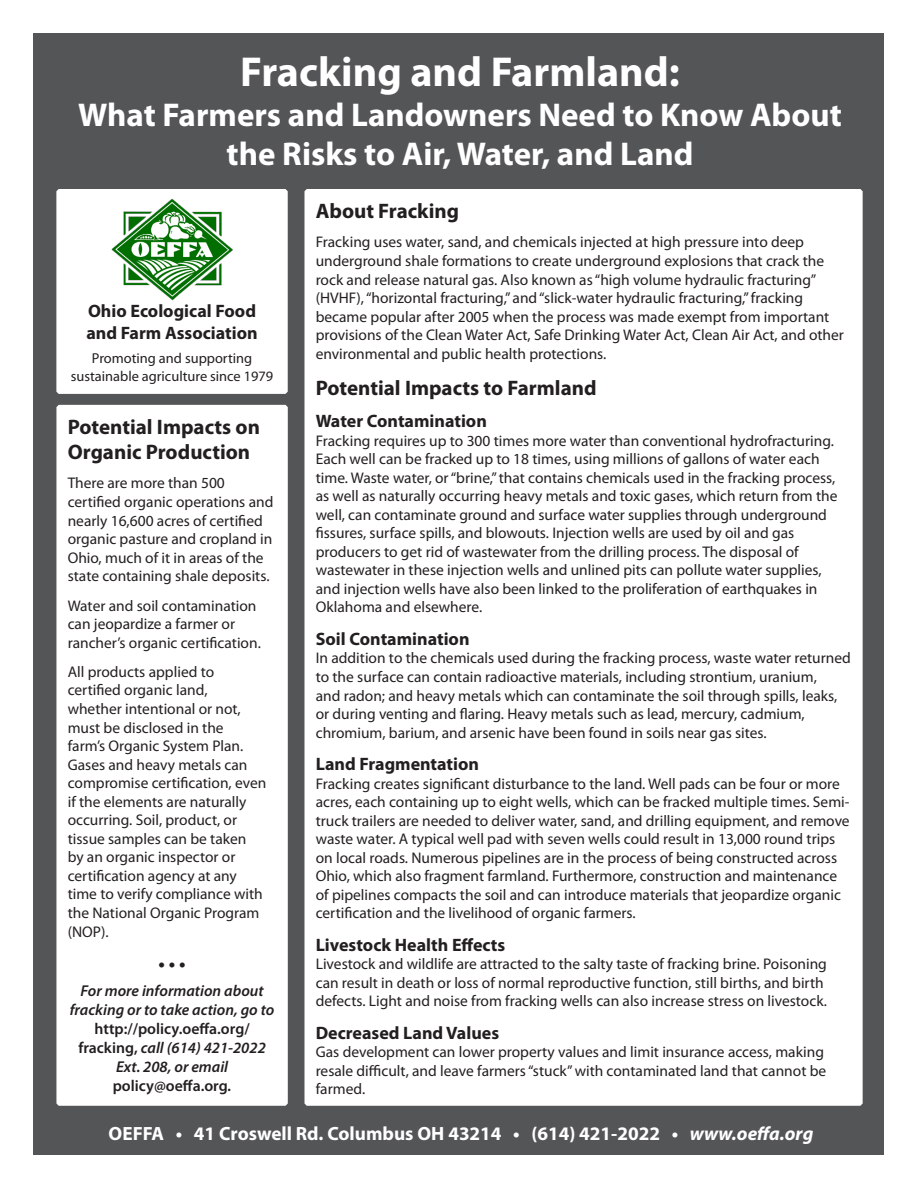
<style>
.page{position:relative;width:918px;height:1188px;background:#fff}
.page>*{position:absolute;margin:0;border:0;box-sizing:border-box;transform-origin:0 0}
.t1{font:700 42px "Myriad Pro";color:#fff}
.t2{font:700 33px/39.6px "Myriad Pro";color:#fff;text-align:center}
.t3{font:700 21px/25.2px "Myriad Pro";color:#231f20}
.t4{font:700 19.2px "Myriad Pro";color:#fff}
.t5{font:700 19.2px "Myriad Pro";color:#231f20}
.t6{font:700 18px "Myriad Pro";color:#231f20}
.t7{font:600 15.75px/18.9px "Myriad Pro";color:#231f20;text-align:center}
.t8{font:italic 600 15.75px/18.9px "Myriad Pro";color:#231f20;text-align:center}
.t9{font:15.45px/18.6px "Myriad Pro";color:#231f20}
.t10{font:14.4px/17.2px "Myriad Pro";color:#231f20;text-align:center}
.s1{font-style:italic}
</style>
<div class="page">
<div style="left:34px;top:33px;width:850px;height:1122px;background:#545557"></div>
<div style="left:56px;top:189px;width:232px;height:205px;background:#fff;border:4px solid #fff"></div>
<div style="left:307px;top:191px;width:553px;height:913px;background:#fff"></div>
<div style="left:304px;top:189px;width:559px;height:917px;border:4px solid #fff"></div>
<img style="left:106px;top:189px;width:132px;height:112px">
<div style="left:59px;top:407px;width:227px;height:697px;background:#fff"></div>
<div style="left:56px;top:405px;width:232px;height:701px;border:4px solid #fff"></div>
<p class="t1" style="left:240px;top:45px;width:441px">Fracking and Farmland:</p>
<p class="t2" style="left:78px;top:94px;width:765px">What Farmers and Landowners Need to Know About the Risks to Air, Water, and Land</p>
<p class="t6" style="left:88px;top:300px;width:170px">Ohio Ecological Food</p>
<p class="t6" style="left:86px;top:321px;width:173px">and Farm Association</p>
<p class="t10" style="left:71px;top:350px;width:204px">Promoting and supporting sustainable agriculture since 1979</p>
<p class="t3" style="left:68px;top:414px;width:194px">Potential Impacts on<br>Organic Production</p>
<p class="t9" style="left:68px;top:474px;width:207px">There are more than 500 certified organic operations and nearly 16,600 acres of certified organic pasture and cropland in<br>Ohio, much of it in areas of the state containing shale deposits.</p>
<p class="t9" style="left:68px;top:596px;width:195px">Water and soil contamination can jeopardize a farmer or rancher’s organic certification.</p>
<p class="t9" style="left:68px;top:662px;width:200px">All products applied to certified organic land,<br>whether intentional or not, must be disclosed in the<br>farm’s Organic System Plan.<br>Gases and heavy metals can compromise certification, even if the elements are naturally occurring. Soil, product, or tissue samples can be taken<br>by an organic inspector or certification agency at any time to verify compliance with the National Organic Program (NOP).</p>
<p class="t5" style="left:159px;top:951px;width:29px">• • •</p>
<p class="t8" style="left:70px;top:981px;width:206px">For more information about fracking or to take action, go to</p>
<p class="t7" style="left:78px;top:1019px;width:189px">http://policy.oeffa.org/ fracking, <span class="s1">call (614) 421-2022<br>Ext. 208, or email</span></p>
<p class="t7" style="left:113px;top:1076px;width:120px">policy@oeffa.org<span class="s1">.</span></p>
<p class="t3" style="left:316px;top:198px;width:145px">About Fracking</p>
<p class="t9" style="left:316px;top:233px;width:530px">Fracking uses water, sand, and chemicals injected at high pressure into deep underground shale formations to create underground explosions that crack the rock and release natural gas. Also known as “high volume hydraulic fracturing” (HVHF), “horizontal fracturing,” and “slick-water hydraulic fracturing,” fracking became popular after 2005 when the process was made exempt from important provisions of the Clean Water Act, Safe Drinking Water Act, Clean Air Act, and other environmental and public health protections.</p>
<p class="t3" style="left:316px;top:374px;width:282px">Potential Impacts to Farmland</p>
<p class="t6" style="left:316px;top:409px;width:173px">Water Contamination</p>
<p class="t9" style="left:316px;top:431px;width:523px">Fracking requires up to 300 times more water than conventional hydrofracturing.<br>Each well can be fracked up to 18 times, using millions of gallons of water each time. Waste water, or “brine,” that contains chemicals used in the fracking process, as well as naturally occurring heavy metals and toxic gases, which return from the well, can contaminate ground and surface water supplies through underground fissures, surface spills, and blowouts. Injection wells are used by oil and gas producers to get rid of wastewater from the drilling process. The disposal of wastewater in these injection wells and unlined pits can pollute water supplies, and injection wells have also been linked to the proliferation of earthquakes in Oklahoma and elsewhere.</p>
<p class="t6" style="left:316px;top:627px;width:155px">Soil Contamination</p>
<p class="t9" style="left:316px;top:649px;width:537px">In addition to the chemicals used during the fracking process, waste water returned to the surface can contain radioactive materials, including strontium, uranium,<br>and radon; and heavy metals which can contaminate the soil through spills, leaks, or during venting and flaring. Heavy metals such as lead, mercury, cadmium, chromium, barium, and arsenic have been found in soils near gas sites.</p>
<p class="t6" style="left:316px;top:752px;width:165px">Land Fragmentation</p>
<p class="t9" style="left:316px;top:774px;width:535px">Fracking creates significant disturbance to the land. Well pads can be four or more acres, each containing up to eight wells, which can be fracked multiple times. Semi&shy;truck trailers are needed to deliver water, sand, and drilling equipment, and remove waste water. A typical well pad with seven wells could result in 13,000 round trips on local roads. Numerous pipelines are in the process of being constructed across Ohio, which also fragment farmland. Furthermore, construction and maintenance of pipelines compacts the soil and can introduce materials that jeopardize organic certification and the livelihood of organic farmers.</p>
<p class="t6" style="left:316px;top:933px;width:191px">Livestock Health Effects</p>
<p class="t9" style="left:316px;top:955px;width:513px">Livestock and wildlife are attracted to the salty taste of fracking brine. Poisoning can result in death or loss of normal reproductive function, still births, and birth defects. Light and noise from fracking wells can also increase stress on livestock.</p>
<p class="t6" style="left:316px;top:1021px;width:185px">Decreased Land Values</p>
<p class="t9" style="left:316px;top:1043px;width:512px">Gas development can lower property values and limit insurance access, making resale difficult, and leave farmers “stuck” with contaminated land that cannot be farmed.</p>
<p class="t4" style="left:109px;top:1121px;width:706px">OEFFA • 41 Croswell Rd. Columbus OH 43214 • (614) 421-2022 • <span class="s1">www.oeffa.org</span></p>
</div>
